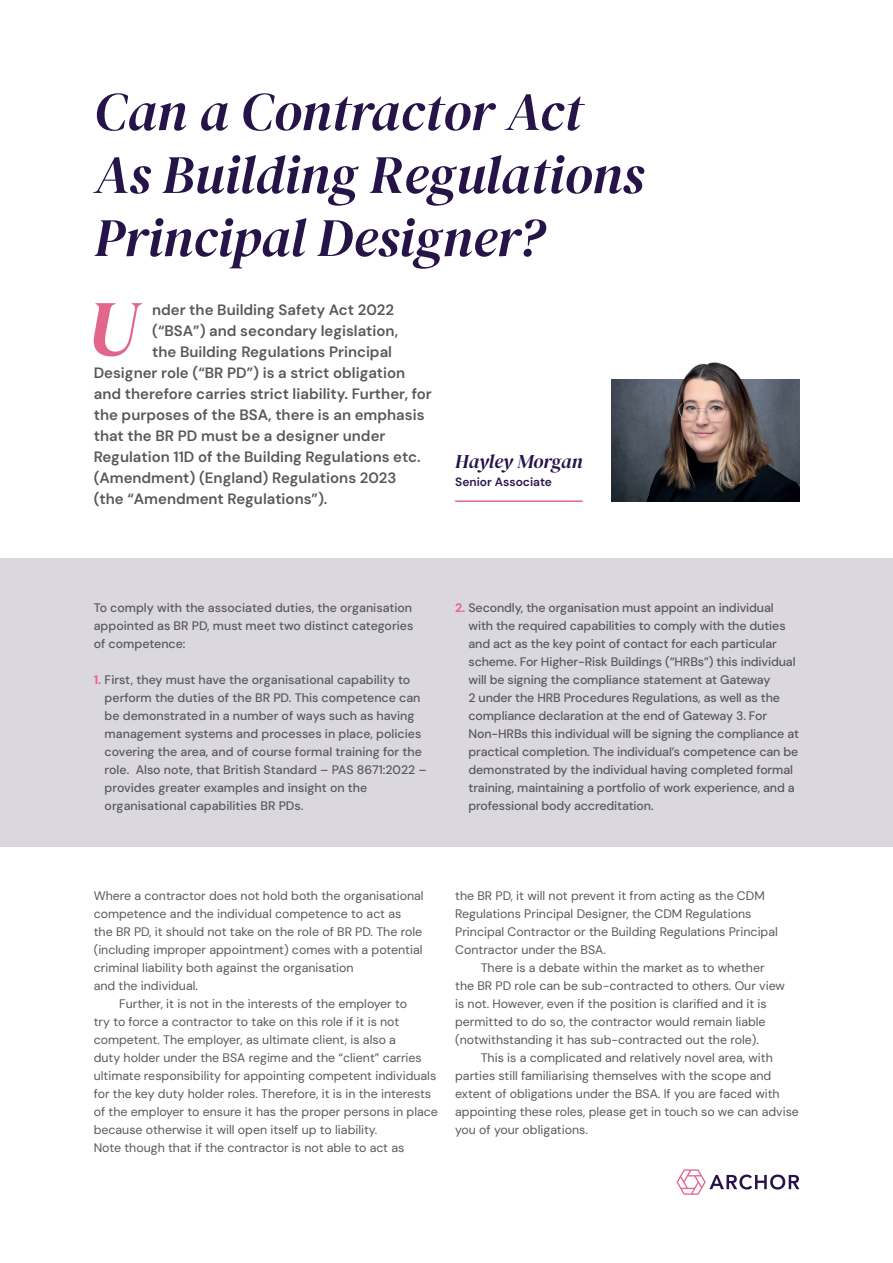
<style>
.page{position:relative;width:893px;height:1263px;background:#fff}
.page>*{position:absolute;margin:0;border:0;box-sizing:border-box;transform-origin:0 0}
.t1{font:italic 78.6px "DM Serif Display";color:#e2668c}
.t2{font:italic 54px/63px "DM Serif Display";color:#261449}
.t3{font:italic 19.5px "DM Serif Display";letter-spacing:-.015em;color:#261449}
.t4{font:600 15px "DM Sans";color:#57585a}
.t5{font:12.3px/18px "DM Sans";color:#57585a}
.t6{font:500 12.3px/18px "DM Sans";letter-spacing:-.01em;color:#57585a}
.t7{font:600 12px "DM Sans";color:#261449}
.s1{font-weight:700;color:#e2668c}
</style>
<div class="page">
<hr style="left:455px;top:500px;width:128px;height:2px;background:#e2668c">
<img style="left:612px;top:362px;width:188px;height:139px">
<div style="left:0;top:558px;width:893px;height:288px;background:#dad7df"></div>
<svg style="left:676px;top:1169px;width:123px;height:26px"></svg>
<h2 class="t2" style="left:94px;top:81px;width:551px">Can a Contractor Act<br>As Building Regulations<br>Principal Designer?</h2>
<h1 class="t1" style="left:87px;top:283px;width:50px">U</h1>
<p class="t4" style="left:152px;top:300px;width:243px">nder the Building Safety Act 2022</p>
<p class="t4" style="left:152px;top:321px;width:247px">(“BSA”) and secondary legislation,</p>
<p class="t4" style="left:152px;top:342px;width:241px">the Building Regulations Principal</p>
<p class="t4" style="left:94px;top:363px;width:313px">Designer role (“BR PD”) is a strict obligation</p>
<p class="t4" style="left:94px;top:384px;width:340px">and therefore carries strict liability. Further, for</p>
<p class="t4" style="left:94px;top:405px;width:332px">the purposes of the BSA, there is an emphasis</p>
<p class="t4" style="left:94px;top:426px;width:293px">that the BR PD must be a designer under</p>
<p class="t4" style="left:94px;top:447px;width:328px">Regulation 11D of the Building Regulations etc.</p>
<p class="t4" style="left:94px;top:468px;width:304px">(Amendment) (England) Regulations 2023</p>
<p class="t4" style="left:94px;top:489px;width:235px">(the “Amendment Regulations”).</p>
<h3 class="t3" style="left:455px;top:450px;width:129px">Hayley Morgan</h3>
<p class="t7" style="left:455px;top:474px;width:98px">Senior Associate</p>
<p class="t6" style="left:94px;top:599px;width:321px;text-align:justify">To comply with the associated duties, the organisation appointed as BR PD, must meet two distinct categories of competence:</p>
<p class="t6" style="left:105px;top:671px;width:324px;text-indent:-11px"><span class="s1">1.</span> First, they must have the organisational capability to perform the duties of the BR PD. This competence can be demonstrated in a number of ways such as having management systems and processes in place, policies covering the area, and of course formal training for the role. Also note, that British Standard – PAS 8671:2022 – provides greater examples and insight on the organisational capabilities BR PDs.</p>
<p class="t6" style="left:468px;top:599px;width:332px;text-indent:-13px"><span class="s1">2.</span> Secondly, the organisation must appoint an individual with the required capabilities to comply with the duties and act as the key point of contact for each particular scheme. For Higher-Risk Buildings (“HRBs”) this individual will be signing the compliance statement at Gateway<br>2 under the HRB Procedures Regulations, as well as the compliance declaration at the end of Gateway 3. For Non-HRBs this individual will be signing the compliance at practical completion. The individual’s competence can be demonstrated by the individual having completed formal training, maintaining a portfolio of work experience, and a professional body accreditation.</p>
<p class="t5" style="left:94px;top:887px;width:331px">Where a contractor does not hold both the organisational competence and the individual competence to act as<br>the BR PD, it should not take on the role of BR PD. The role (including improper appointment) comes with a potential criminal liability both against the organisation<br>and the individual.</p>
<p class="t5" style="left:94px;top:995px;width:346px;text-indent:26px">Further, it is not in the interests of the employer to<br>try to force a contractor to take on this role if it is not competent. The employer, as ultimate client, is also a<br>duty holder under the BSA regime and the “client” carries ultimate responsibility for appointing competent individuals for the key duty holder roles. Therefore, it is in the interests of the employer to ensure it has the proper persons in place because otherwise it will open itself up to liability.<br>Note though that if the contractor is not able to act as</p>
<p class="t5" style="left:455px;top:887px;width:324px">the BR PD, it will not prevent it from acting as the CDM Regulations Principal Designer, the CDM Regulations Principal Contractor or the Building Regulations Principal Contractor under the BSA.</p>
<p class="t5" style="left:455px;top:959px;width:331px;text-indent:26px">There is a debate within the market as to whether the BR PD role can be sub-contracted to others. Our view is not. However, even if the position is clarified and it is permitted to do so, the contractor would remain liable (notwithstanding it has sub-contracted out the role).</p>
<p class="t5" style="left:455px;top:1049px;width:345px;text-indent:26px">This is a complicated and relatively novel area, with parties still familiarising themselves with the scope and extent of obligations under the BSA. If you are faced with appointing these roles, please get in touch so we can advise you of your obligations.</p>
</div>
